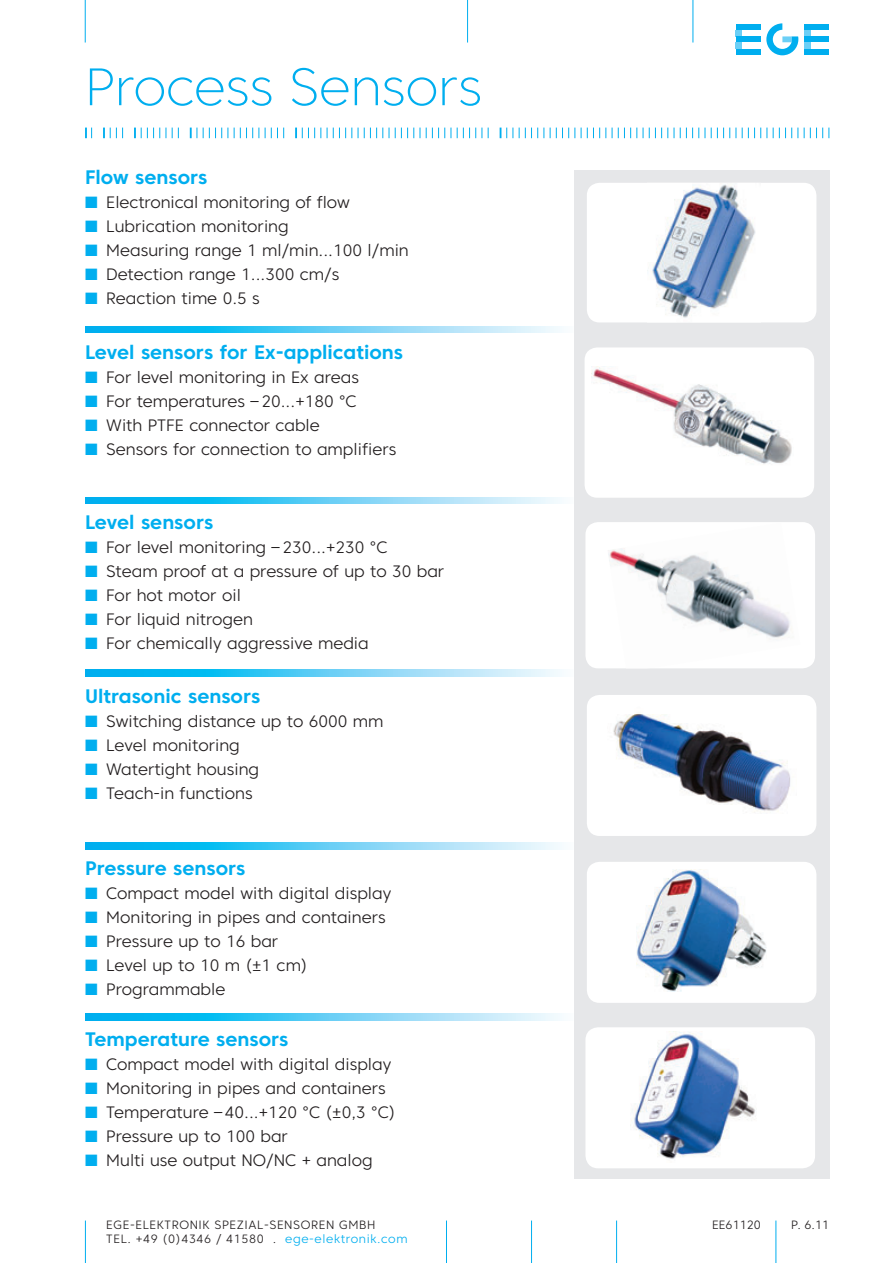
<style>
.page{position:relative;width:893px;height:1263px;background:#fff}
.page>*{position:absolute;margin:0;border:0;box-sizing:border-box;transform-origin:0 0}
.t1{font:200 52.5px "Core Sans C 25";color:#00aeef}
.t2{font:700 19.5px "Core Sans C 65";color:#00aeef}
.t3{font:300 16.5px "Core Sans C 35";color:#231f20}
.t4{font:300 12px "Core Sans C 35";letter-spacing:.05em;color:#231f20}
.t5{font:300 12px "Core Sans C 35";color:#231f20}
.s1{color:#00aeef}
</style>
<div class="page">
<svg style="left:736px;top:30px;width:6px;height:6px"></svg>
<div style="left:804px;top:30px;width:7px;height:6px;background:#6bcff6"></div>
<svg style="left:766px;top:23px;width:32px;height:32px"></svg>
<div style="left:804px;top:24px;width:25px;height:6px;background:#00aeef"></div>
<div style="left:804px;top:36px;width:25px;height:6px;background:#00aeef"></div>
<div style="left:804px;top:49px;width:25px;height:6px;background:#00aeef"></div>
<div style="left:736px;top:24px;width:24px;height:6px;background:#00aeef"></div>
<div style="left:736px;top:36px;width:24px;height:6px;background:#00aeef"></div>
<div style="left:736px;top:49px;width:24px;height:6px;background:#00aeef"></div>
<div style="left:736px;top:42px;width:6px;height:7px;background:#6bcff6"></div>
<div style="left:804px;top:42px;width:7px;height:7px;background:#6bcff6"></div>
<hr style="left:776px;top:1220px;width:1px;height:43px;background:#00aeef">
<hr style="left:616px;top:1220px;width:1px;height:43px;background:#00aeef">
<hr style="left:531px;top:1220px;width:1px;height:43px;background:#00aeef">
<hr style="left:446px;top:1220px;width:1px;height:43px;background:#00aeef">
<hr style="left:85px;top:1220px;width:1px;height:43px;background:#00aeef">
<svg style="left:85px;top:326px;width:477px;height:6px;background:#64cff5"></svg>
<svg style="left:85px;top:497px;width:477px;height:7px;background:#64cff5"></svg>
<svg style="left:85px;top:843px;width:477px;height:6px;background:#64cff5"></svg>
<svg style="left:85px;top:1014px;width:477px;height:6px;background:#64cff5"></svg>
<svg style="left:85px;top:670px;width:477px;height:6px;background:#64cff5"></svg>
<hr style="left:467px;top:0;width:1px;height:43px;background:#00aeef">
<hr style="left:693px;top:0;width:1px;height:43px;background:#00aeef">
<hr style="left:85px;top:0;width:1px;height:43px;background:#00aeef">
<svg style="left:85px;top:128px;width:7px;height:10px"></svg>
<svg style="left:103px;top:128px;width:20px;height:10px"></svg>
<svg style="left:134px;top:128px;width:26px;height:10px"></svg>
<svg style="left:166px;top:128px;width:13px;height:10px"></svg>
<svg style="left:190px;top:128px;width:32px;height:10px"></svg>
<svg style="left:228px;top:128px;width:25px;height:10px"></svg>
<svg style="left:259px;top:128px;width:25px;height:10px"></svg>
<svg style="left:295px;top:128px;width:20px;height:10px"></svg>
<svg style="left:321px;top:128px;width:25px;height:10px"></svg>
<svg style="left:352px;top:128px;width:25px;height:10px"></svg>
<svg style="left:383px;top:128px;width:25px;height:10px"></svg>
<svg style="left:414px;top:128px;width:31px;height:10px"></svg>
<svg style="left:451px;top:128px;width:25px;height:10px"></svg>
<svg style="left:482px;top:128px;width:7px;height:10px"></svg>
<svg style="left:500px;top:128px;width:7px;height:10px"></svg>
<svg style="left:513px;top:128px;width:25px;height:10px"></svg>
<svg style="left:544px;top:128px;width:25px;height:10px"></svg>
<svg style="left:575px;top:128px;width:25px;height:10px"></svg>
<svg style="left:606px;top:128px;width:25px;height:10px"></svg>
<svg style="left:637px;top:128px;width:25px;height:10px"></svg>
<svg style="left:668px;top:128px;width:31px;height:10px"></svg>
<svg style="left:705px;top:128px;width:25px;height:10px"></svg>
<svg style="left:736px;top:128px;width:25px;height:10px"></svg>
<svg style="left:767px;top:128px;width:25px;height:10px"></svg>
<svg style="left:798px;top:128px;width:25px;height:10px"></svg>
<div style="left:574px;top:170px;width:255px;height:1008px;background:#e6e7e9"></div>
<div style="left:587px;top:695px;width:229px;height:141px;background:#fff;border-radius:13px"></div>
<img style="left:613px;top:713px;width:178px;height:100px">
<div style="left:585px;top:522px;width:230px;height:146px;background:#fff;border-radius:13px"></div>
<img style="left:608px;top:548px;width:184px;height:91px">
<div style="left:585px;top:347px;width:229px;height:151px;background:#fff;border-radius:13px"></div>
<img style="left:592px;top:367px;width:200px;height:97px">
<div style="left:587px;top:862px;width:229px;height:141px;background:#fff;border-radius:13px"></div>
<img style="left:637px;top:869px;width:130px;height:122px">
<div style="left:585px;top:1027px;width:230px;height:141px;background:#fff;border-radius:13px"></div>
<img style="left:630px;top:1032px;width:126px;height:127px">
<div style="left:587px;top:183px;width:229px;height:139px;background:#fff;border-radius:13px"></div>
<img style="left:647px;top:184px;width:109px;height:134px">
<h1 class="t1" style="left:85px;top:67px;width:399px">Process Sensors</h1>
<p class="t2" style="left:85px;top:170px;width:124px">Flow sensors</p>
<p class="t3" style="left:85px;top:192px;width:266px"><span class="s1">■</span> Electronical monitoring of flow</p>
<p class="t3" style="left:85px;top:216px;width:205px"><span class="s1">■</span> Lubrication monitoring</p>
<p class="t3" style="left:85px;top:240px;width:325px"><span class="s1">■</span> Measuring range 1 ml/min...100 l/min</p>
<p class="t3" style="left:85px;top:264px;width:256px"><span class="s1">■</span> Detection range 1...300 cm/s</p>
<p class="t3" style="left:85px;top:288px;width:176px"><span class="s1">■</span> Reaction time 0.5 s</p>
<p class="t2" style="left:85px;top:344px;width:320px">Level sensors for Ex-applications</p>
<p class="t3" style="left:85px;top:367px;width:275px"><span class="s1">■</span> For level monitoring in Ex areas</p>
<p class="t3" style="left:85px;top:391px;width:273px"><span class="s1">■</span> For temperatures – 20...+180 °C</p>
<p class="t3" style="left:85px;top:415px;width:236px"><span class="s1">■</span> With PTFE connector cable</p>
<p class="t3" style="left:85px;top:439px;width:313px"><span class="s1">■</span> Sensors for connection to amplifiers</p>
<p class="t2" style="left:85px;top:515px;width:130px">Level sensors</p>
<p class="t3" style="left:85px;top:537px;width:304px"><span class="s1">■</span> For level monitoring – 230...+230 °C</p>
<p class="t3" style="left:85px;top:561px;width:361px"><span class="s1">■</span> Steam proof at a pressure of up to 30 bar</p>
<p class="t3" style="left:85px;top:585px;width:157px"><span class="s1">■</span> For hot motor oil</p>
<p class="t3" style="left:85px;top:609px;width:170px"><span class="s1">■</span> For liquid nitrogen</p>
<p class="t3" style="left:85px;top:633px;width:285px"><span class="s1">■</span> For chemically aggressive media</p>
<p class="t2" style="left:85px;top:688px;width:177px">Ultrasonic sensors</p>
<p class="t3" style="left:85px;top:711px;width:300px"><span class="s1">■</span> Switching distance up to 6000 mm</p>
<p class="t3" style="left:85px;top:735px;width:156px"><span class="s1">■</span> Level monitoring</p>
<p class="t3" style="left:85px;top:759px;width:176px"><span class="s1">■</span> Watertight housing</p>
<p class="t3" style="left:85px;top:783px;width:169px"><span class="s1">■</span> Teach-in functions</p>
<p class="t2" style="left:85px;top:861px;width:162px">Pressure sensors</p>
<p class="t3" style="left:85px;top:883px;width:308px"><span class="s1">■</span> Compact model with digital display</p>
<p class="t3" style="left:85px;top:907px;width:302px"><span class="s1">■</span> Monitoring in pipes and containers</p>
<p class="t3" style="left:85px;top:931px;width:195px"><span class="s1">■</span> Pressure up to 16 bar</p>
<p class="t3" style="left:85px;top:955px;width:224px"><span class="s1">■</span> Level up to 10 m (±1 cm)</p>
<p class="t3" style="left:85px;top:979px;width:142px"><span class="s1">■</span> Programmable</p>
<p class="t2" style="left:85px;top:1032px;width:205px">Temperature sensors</p>
<p class="t3" style="left:85px;top:1054px;width:308px"><span class="s1">■</span> Compact model with digital display</p>
<p class="t3" style="left:85px;top:1078px;width:302px"><span class="s1">■</span> Monitoring in pipes and containers</p>
<p class="t3" style="left:85px;top:1102px;width:312px"><span class="s1">■</span> Temperature – 40...+120 °C (±0,3 °C)</p>
<p class="t3" style="left:85px;top:1126px;width:204px"><span class="s1">■</span> Pressure up to 100 bar</p>
<p class="t3" style="left:85px;top:1150px;width:289px"><span class="s1">■</span> Multi use output NO/NC + analog</p>
<p class="t4" style="left:106px;top:1217px;width:271px">EGE-ELEKTRONIK SPEZIAL-SENSOREN GMBH</p>
<p class="t4" style="left:791px;top:1217px;width:39px">P. 6.11</p>
<p class="t4" style="left:106px;top:1232px;width:303px">TEL. +49 (0)4346 / 41580 . <span class="s1">ege-elektronik.com</span></p>
<p class="t5" style="left:712px;top:1217px;width:50px">EE61120</p>
</div>
